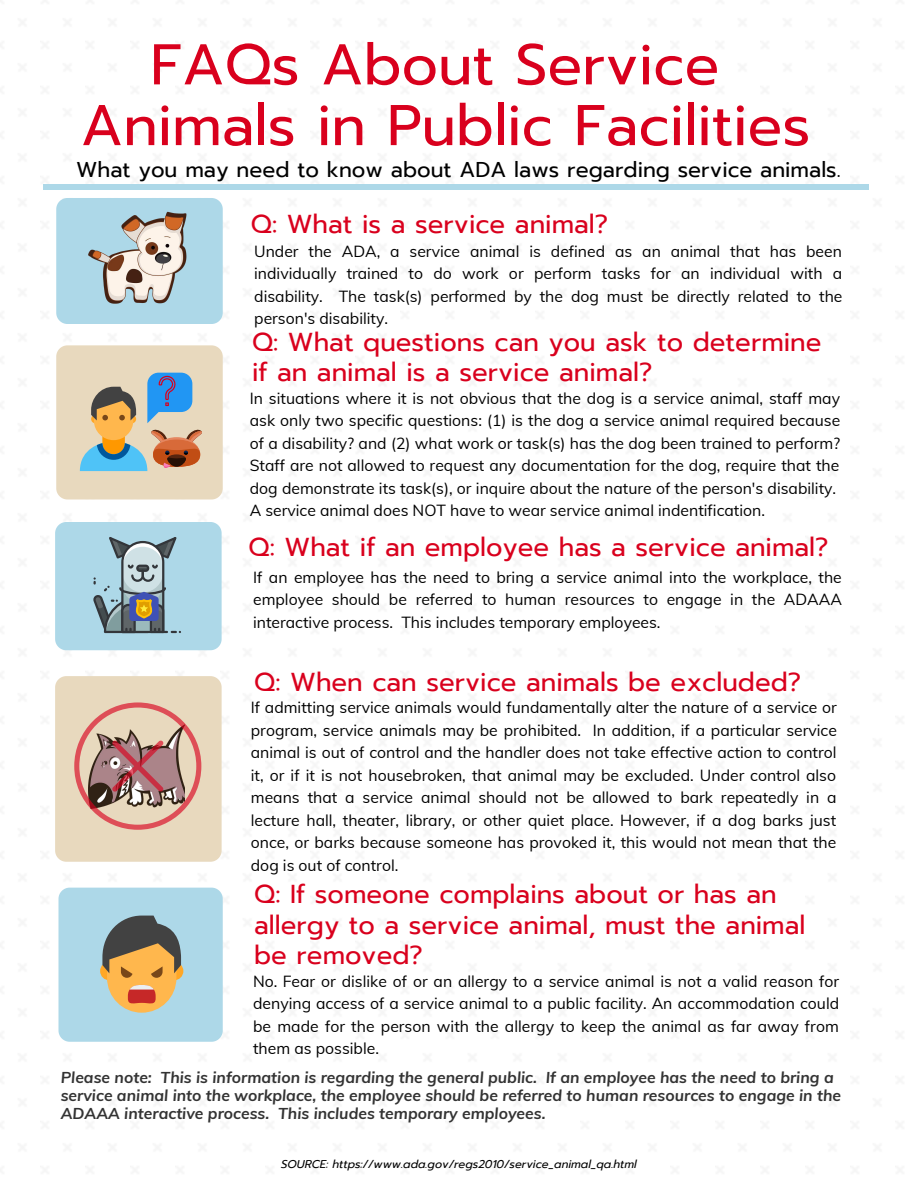
<style>
.page{position:relative;width:918px;height:1188px;background:#fff}
.page>*{position:absolute;margin:0;border:0;box-sizing:border-box;transform-origin:0 0}
.t1{font:57.3px/60.8px "Prompt";color:#d9001d;text-align:center}
.t2{font:25.8px/30.3px "Prompt";color:#d9001d}
.t3{font:21.3px "Prompt";color:#000}
.t4{font:15.75px/22.5px "Muli";color:#000;text-align:justify}
.t5{font:italic 700 15.75px/18px "Muli";color:#333}
.t6{font:italic 11.25px "Prompt";color:#000}
</style>
<div class="page">
<div style="left:56px;top:198px;width:167px;height:126px;background:#add8e8"></div>
<div style="left:43px;top:184px;width:826px;height:6px;background:#add8e8"></div>
<img style="left:88px;top:208px;width:99px;height:99px">
<svg style="left:55px;top:522px;width:167px;height:128px;background:#a2c5d2"></svg>
<svg style="left:56px;top:345px;width:167px;height:155px;background:#ccc4b1"></svg>
<svg style="left:55px;top:676px;width:167px;height:186px;background:#d8bca9"></svg>
<svg style="left:58px;top:888px;width:165px;height:154px;background:#aec3c1"></svg>
<h1 class="t1" style="left:81px;top:34px;width:731px">FAQs About Service<br>Animals in Public Facilities</h1>
<h3 class="t3" style="left:76px;top:154px;width:766px">What you may need to know about ADA laws regarding service animals.</h3>
<h2 class="t2" style="left:251px;top:209px;width:359px">Q: What is a service animal?</h2>
<p class="t4" style="left:254px;top:239px;width:590px">Under the ADA, a service animal is defined as an animal that has been individually trained to do work or perform tasks for an individual with a disability. The task(s) performed by the dog must be directly related to the person's disability.</p>
<h2 class="t2" style="left:252px;top:327px;width:571px">Q: What questions can you ask to determine if an animal is a service animal?</h2>
<p class="t4" style="left:250px;top:386px;width:592px;text-align:left">In situations where it is not obvious that the dog is a service animal, staff may ask only two specific questions: (1) is the dog a service animal required because of a disability? and (2) what work or task(s) has the dog been trained to perform?<br>Staff are not allowed to request any documentation for the dog, require that the dog demonstrate its task(s), or inquire about the nature of the person's disability.<br>A service animal does NOT have to wear service animal indentification.</p>
<h2 class="t2" style="left:249px;top:532px;width:581px">Q: What if an employee has a service animal?</h2>
<p class="t4" style="left:253px;top:565px;width:590px">If an employee has the need to bring a service animal into the workplace, the employee should be referred to human resources to engage in the ADAAA interactive process. This includes temporary employees.</p>
<h2 class="t2" style="left:254px;top:667px;width:548px">Q: When can service animals be excluded?</h2>
<p class="t4" style="left:251px;top:696px;width:588px">If admitting service animals would fundamentally alter the nature of a service or program, service animals may be prohibited. In addition, if a particular service animal is out of control and the handler does not take effective action to control it, or if it is not housebroken, that animal may be excluded. Under control also means that a service animal should not be allowed to bark repeatedly in a lecture hall, theater, library, or other quiet place. However, if a dog barks just once, or barks because someone has provoked it, this would not mean that the dog is out of control.</p>
<h2 class="t2" style="left:254px;top:879px;width:553px">Q: If someone complains about or has an allergy to a service animal, must the animal be removed?</h2>
<p class="t4" style="left:253px;top:969px;width:588px">No. Fear or dislike of or an allergy to a service animal is not a valid reason for denying access of a service animal to a public facility. An accommodation could be made for the person with the allergy to keep the animal as far away from them as possible.</p>
<p class="t5" style="left:61px;top:1068px;width:782px">Please note: This is information is regarding the general public. If an employee has the need to bring a service animal into the workplace, the employee should be referred to human resources to engage in the<br>ADAAA interactive process. This includes temporary employees.</p>
<p class="t6" style="left:281px;top:1156px;width:357px">SOURCE: https://www.ada.gov/regs2010/service_animal_qa.html</p>
</div>
